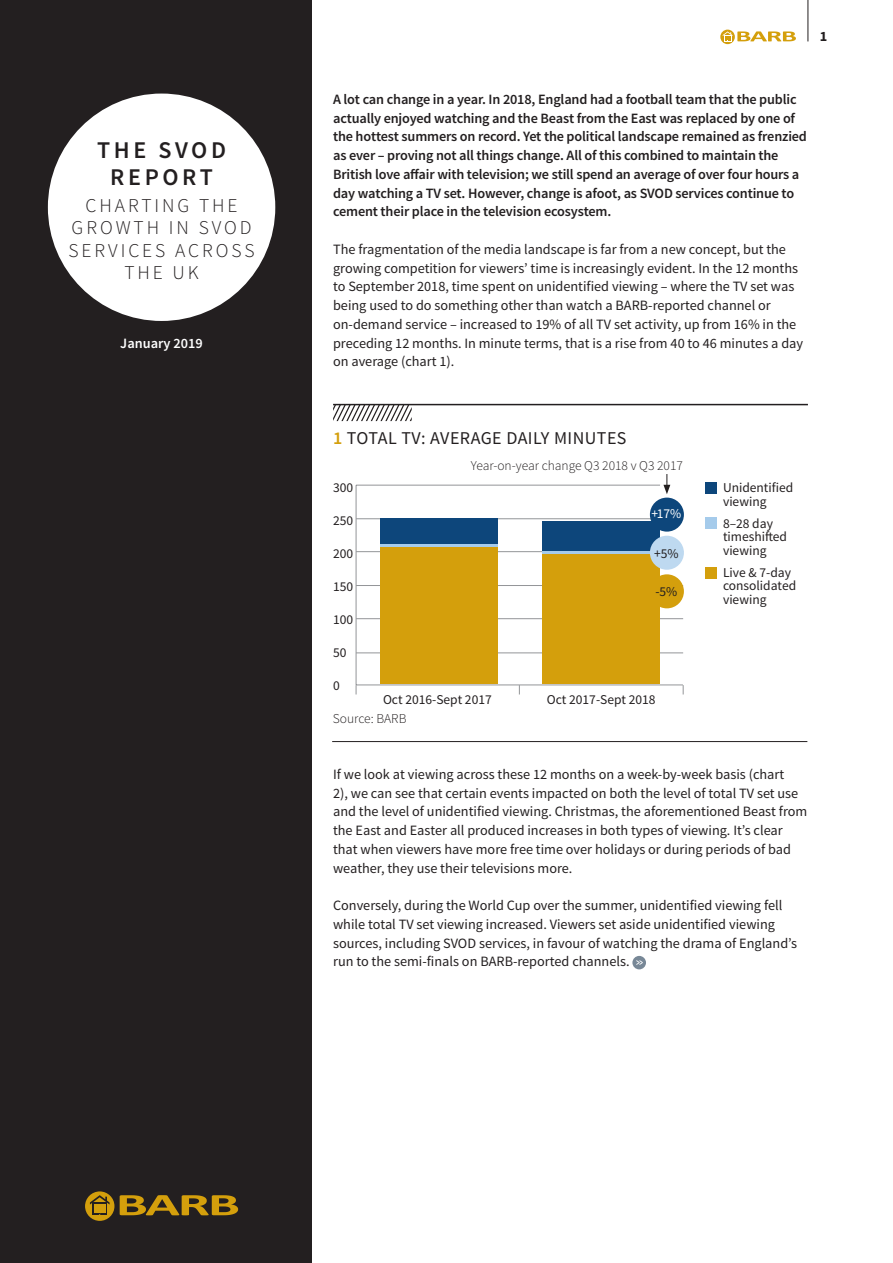
<style>
.page{position:relative;width:893px;height:1263px;background:#fff}
.page>*{position:absolute;margin:0;border:0;box-sizing:border-box;transform-origin:0 0}
.t1{font:600 24px/27px "Source Sans Pro";letter-spacing:.15em;color:#231f20;text-align:center}
.t2{font:300 19.5px/22.5px "Source Sans Pro";letter-spacing:.15em;color:#231f20;text-align:center}
.t3{font:18px "Source Sans Pro";letter-spacing:.025em;color:#231f20}
.t4{font:14.25px/18.8px "Source Sans Pro";color:#231f20}
.t5{font:600 14.25px/18.8px "Source Sans Pro";letter-spacing:-.01em;color:#231f20}
.t6{font:600 14.25px "Source Sans Pro";color:#fff}
.t7{font:700 14.25px "Source Sans Pro";color:#231f20}
.t8{font:13.5px/13.5px "Source Sans Pro";color:#231f20}
.t9{font:300 13.5px "Source Sans Pro";color:#231f20}
.t10{font:13.5px "Source Sans Pro";color:#fff}
.s1{font-weight:600;color:#d49f0c}
</style>
<div class="page">
<div style="left:632px;top:956px;width:14px;height:13px;background:#788897;border-radius:50%"></div>
<svg style="left:636px;top:960px;width:7px;height:5px"></svg>
<svg style="left:720px;top:30px;width:15px;height:14px"></svg>
<svg style="left:723px;top:31px;width:73px;height:10px"></svg>
<hr style="left:808px;top:0;width:1px;height:41px;background:#231f20">
<div style="left:0;top:0;width:312px;height:1263px;background:#231f20"></div>
<svg style="left:120px;top:1195px;width:118px;height:20px"></svg>
<div style="left:85px;top:1191px;width:29px;height:30px;background:#d49f0c;border-radius:50%"></div>
<svg style="left:90px;top:1195px;width:20px;height:9px"></svg>
<svg style="left:92px;top:1203px;width:15px;height:12px"></svg>
<div style="left:94px;top:1204px;width:11px;height:9px;background:#d49f0c"></div>
<div style="left:48px;top:94px;width:227px;height:227px;background:#fff;border-radius:50%"></div>
<svg style="left:333px;top:405px;width:82px;height:16px"></svg>
<div style="left:705px;top:567px;width:11px;height:11px;background:#d49f0c"></div>
<div style="left:705px;top:518px;width:11px;height:11px;background:#a5cbeb"></div>
<div style="left:705px;top:482px;width:11px;height:11px;background:#0d467b"></div>
<hr style="left:333px;top:404px;width:475px;height:1px;background:#231f20">
<hr style="left:332px;top:741px;width:475px;height:1px;background:#231f20">
<hr style="left:356px;top:685px;width:327px;height:1px;background:#939598">
<hr style="left:356px;top:485px;width:1px;height:200px;background:#939598">
<hr style="left:356px;top:485px;width:304px;height:1px;background:#939598">
<hr style="left:356px;top:585px;width:327px;height:1px;background:#939598">
<hr style="left:356px;top:518px;width:327px;height:1px;background:#939598">
<hr style="left:356px;top:653px;width:327px;height:1px;background:#939598">
<hr style="left:356px;top:618px;width:327px;height:1px;background:#939598">
<hr style="left:356px;top:551px;width:327px;height:1px;background:#939598">
<div style="left:380px;top:518px;width:117px;height:26px;background:#0d467b"></div>
<div style="left:543px;top:521px;width:117px;height:30px;background:#0d467b"></div>
<svg style="left:380px;top:544px;width:117px;height:4px"></svg>
<svg style="left:543px;top:551px;width:107px;height:4px"></svg>
<div style="left:380px;top:548px;width:117px;height:136px;background:#d49f0c"></div>
<div style="left:543px;top:555px;width:117px;height:129px;background:#d49f0c"></div>
<svg style="left:663px;top:474px;width:7px;height:20px"></svg>
<div style="left:650px;top:498px;width:34px;height:34px;background:#0d467b;border-radius:50%"></div>
<div style="left:650px;top:536px;width:34px;height:34px;background:#bed9f0;border-radius:50%"></div>
<div style="left:650px;top:574px;width:34px;height:34px;background:#d49f0c;border-radius:50%"></div>
<h1 class="t1" style="left:97px;top:137px;width:130px">THE SVOD<br>REPORT</h1>
<h2 class="t2" style="left:69px;top:194px;width:187px">CHARTING THE<br>GROWTH IN SVOD<br>SERVICES ACROSS<br>THE UK</h2>
<p class="t6" style="left:120px;top:334px;width:84px">January 2019</p>
<p class="t7" style="left:820px;top:27px;width:9px">1</p>
<p class="t5" style="left:333px;top:90px;width:475px">A lot can change in a year. In 2018, England had a football team that the public actually enjoyed watching and the Beast from the East was replaced by one of the hottest summers on record. Yet the political landscape remained as frenzied as ever – proving not all things change. All of this combined to maintain the British love affair with television; we still spend an average of over four hours a day watching a TV set. However, change is afoot, as SVOD services continue to cement their place in the television ecosystem.</p>
<p class="t4" style="left:333px;top:240px;width:472px">The fragmentation of the media landscape is far from a new concept, but the growing competition for viewers’ time is increasingly evident. In the 12 months to September 2018, time spent on unidentified viewing – where the TV set was being used to do something other than watch a BARB-reported channel or on-demand service – increased to 19% of all TV set activity, up from 16% in the preceding 12 months. In minute terms, that is a rise from 40 to 46 minutes a day on average (chart 1).</p>
<p class="t3" style="left:333px;top:427px;width:295px"><span class="s1">1</span> TOTAL TV: AVERAGE DAILY MINUTES</p>
<p class="t9" style="left:471px;top:457px;width:214px">Year-on-year change Q3 2018 v Q3 2017</p>
<p class="t8" style="left:333px;top:481px;width:22px">300</p>
<p class="t8" style="left:333px;top:514px;width:22px">250</p>
<p class="t8" style="left:333px;top:547px;width:22px">200</p>
<p class="t8" style="left:333px;top:580px;width:22px">150</p>
<p class="t8" style="left:333px;top:613px;width:22px">100</p>
<p class="t8" style="left:333px;top:646px;width:15px">50</p>
<p class="t8" style="left:333px;top:679px;width:8px">0</p>
<p class="t10" style="left:651px;top:505px;width:31px">+17%</p>
<p class="t8" style="left:654px;top:547px;width:26px">+5%</p>
<p class="t8" style="left:655px;top:585px;width:24px">-5%</p>
<p class="t8" style="left:383px;top:693px;width:110px">Oct 2016-Sept 2017</p>
<p class="t8" style="left:547px;top:693px;width:110px">Oct 2017-Sept 2018</p>
<p class="t9" style="left:333px;top:710px;width:75px">Source: BARB</p>
<p class="t8" style="left:723px;top:481px;width:72px">Unidentified viewing</p>
<p class="t8" style="left:723px;top:517px;width:66px">8–28 day timeshifted viewing</p>
<p class="t8" style="left:723px;top:566px;width:75px">Live &amp; 7-day consolidated viewing</p>
<p class="t4" style="left:333px;top:765px;width:476px">If we look at viewing across these 12 months on a week-by-week basis (chart<br>2), we can see that certain events impacted on both the level of total TV set use and the level of unidentified viewing. Christmas, the aforementioned Beast from the East and Easter all produced increases in both types of viewing. It’s clear that when viewers have more free time over holidays or during periods of bad weather, they use their televisions more.</p>
<p class="t4" style="left:333px;top:896px;width:465px">Conversely, during the World Cup over the summer, unidentified viewing fell while total TV set viewing increased. Viewers set aside unidentified viewing sources, including SVOD services, in favour of watching the drama of England’s run to the semi-finals on BARB-reported channels.</p>
</div>
